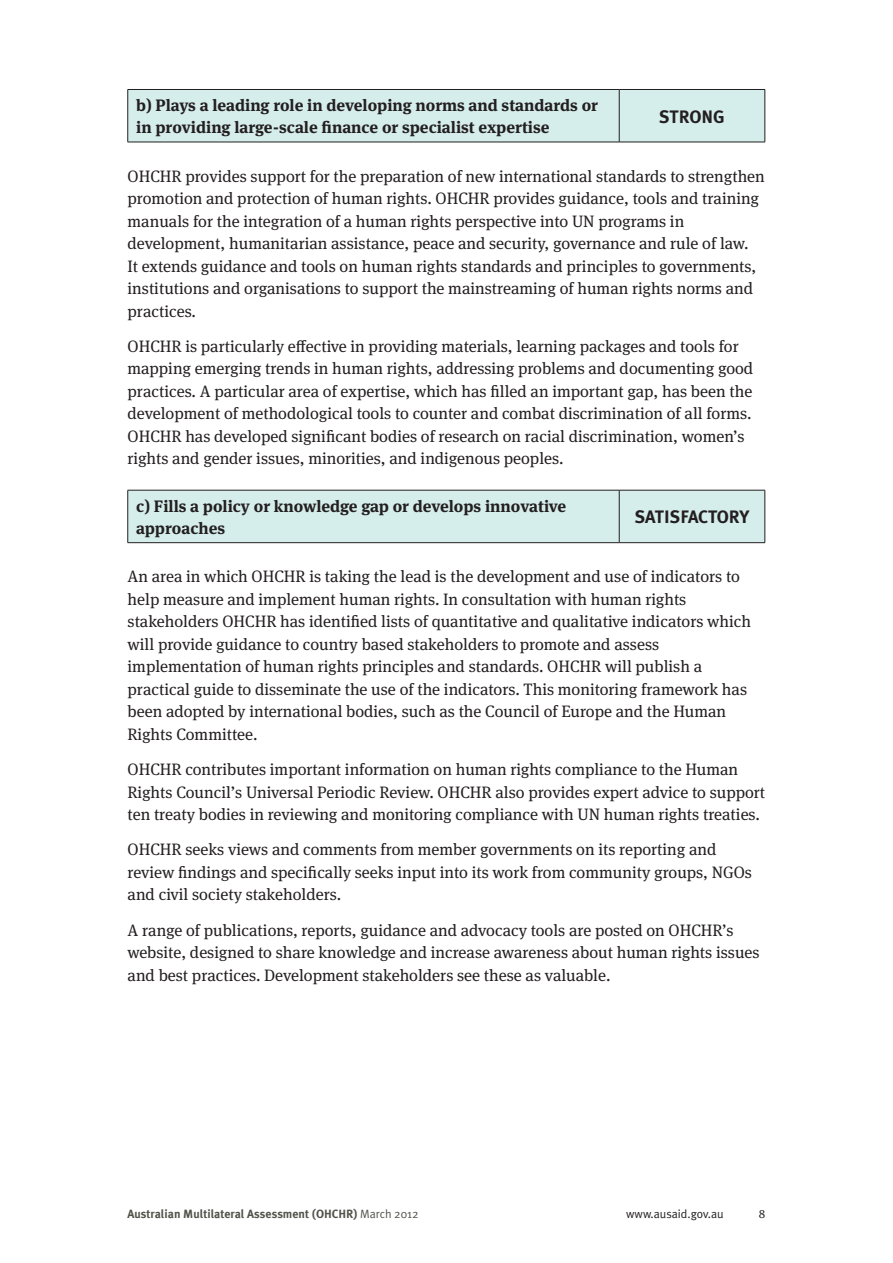
<style>
.page{position:relative;width:893px;height:1263px;background:#fff}
.page>*{position:absolute;margin:0;border:0;box-sizing:border-box;transform-origin:0 0}
._08bbbb_RIGHT_COLUMN{font:700 18px "Meta Plus";color:#231f20}
._04__BODY_TEXT{font:16.5px/22.5px "Meta Serif OT";color:#231f20}
._04__BODY_TEXT-2{font:700 16.5px/22.5px "Meta Serif OT";color:#231f20}
.t1{font:700 12px "Meta Plus";color:#53534a}
.t2{font:12px "Meta Plus Normal";color:#231f20}
.t3{font:12px "Meta Serif OT";color:#231f20}
.s1{font-family:"Meta Plus Normal";font-weight:400}
</style>
<div class="page">
<div style="left:128px;top:90px;width:637px;height:52px;background:#d5edeb"></div>
<hr style="left:128px;top:89px;width:491px;height:1px;background:#231f20">
<hr style="left:619px;top:89px;width:146px;height:1px;background:#231f20">
<hr style="left:619px;top:90px;width:1px;height:52px;background:#231f20">
<hr style="left:128px;top:142px;width:491px;height:1px;background:#231f20">
<hr style="left:619px;top:142px;width:146px;height:1px;background:#231f20">
<hr style="left:127px;top:90px;width:1px;height:52px;background:#231f20">
<hr style="left:765px;top:90px;width:1px;height:52px;background:#231f20">
<div style="left:128px;top:491px;width:637px;height:51px;background:#d5edeb"></div>
<hr style="left:128px;top:490px;width:491px;height:1px;background:#231f20">
<hr style="left:619px;top:490px;width:146px;height:1px;background:#231f20">
<hr style="left:619px;top:490px;width:1px;height:52px;background:#231f20">
<hr style="left:128px;top:542px;width:491px;height:1px;background:#231f20">
<hr style="left:619px;top:542px;width:146px;height:1px;background:#231f20">
<hr style="left:127px;top:490px;width:1px;height:52px;background:#231f20">
<hr style="left:765px;top:490px;width:1px;height:52px;background:#231f20">
<p class="_04__BODY_TEXT-2" style="left:136px;top:94px;width:463px">b) Plays a leading role in developing norms and standards or in providing large-scale finance or specialist expertise</p>
<p class="_08bbbb_RIGHT_COLUMN" style="left:659px;top:106px;width:67px">STRONG</p>
<p class="_04__BODY_TEXT" style="left:128px;top:165px;width:639px">OHCHR provides support for the preparation of new international standards to strengthen promotion and protection of human rights. OHCHR provides guidance, tools and training manuals for the integration of a human rights perspective into UN programs in development, humanitarian assistance, peace and security, governance and rule of law.<br>It extends guidance and tools on human rights standards and principles to governments, institutions and organisations to support the mainstreaming of human rights norms and practices.</p>
<p class="_04__BODY_TEXT" style="left:128px;top:335px;width:627px">OHCHR is particularly effective in providing materials, learning packages and tools for mapping emerging trends in human rights, addressing problems and documenting good practices. A particular area of expertise, which has filled an important gap, has been the development of methodological tools to counter and combat discrimination of all forms.<br>OHCHR has developed significant bodies of research on racial discrimination, women’s rights and gender issues, minorities, and indigenous peoples.</p>
<p class="_04__BODY_TEXT-2" style="left:136px;top:495px;width:431px">c) Fills a policy or knowledge gap or develops innovative approaches</p>
<p class="_08bbbb_RIGHT_COLUMN" style="left:635px;top:507px;width:116px">SATISFACTORY</p>
<p class="_04__BODY_TEXT" style="left:128px;top:566px;width:625px">An area in which OHCHR is taking the lead is the development and use of indicators to help measure and implement human rights. In consultation with human rights stakeholders OHCHR has identified lists of quantitative and qualitative indicators which will provide guidance to country based stakeholders to promote and assess implementation of human rights principles and standards. OHCHR will publish a practical guide to disseminate the use of the indicators. This monitoring framework has been adopted by international bodies, such as the Council of Europe and the Human Rights Committee.</p>
<p class="_04__BODY_TEXT" style="left:128px;top:758px;width:639px">OHCHR contributes important information on human rights compliance to the Human<br>Rights Council’s Universal Periodic Review. OHCHR also provides expert advice to support ten treaty bodies in reviewing and monitoring compliance with UN human rights treaties.</p>
<p class="_04__BODY_TEXT" style="left:128px;top:839px;width:626px">OHCHR seeks views and comments from member governments on its reporting and review findings and specifically seeks input into its work from community groups, NGOs and civil society stakeholders.</p>
<p class="_04__BODY_TEXT" style="left:128px;top:919px;width:634px">A range of publications, reports, guidance and advocacy tools are posted on OHCHR’s website, designed to share knowledge and increase awareness about human rights issues and best practices. Development stakeholders see these as valuable.</p>
<p class="t1" style="left:128px;top:1207px;width:292px">Australian Multilateral Assessment (OHCHR) <span class="s1">March 2012</span></p>
<p class="t2" style="left:626px;top:1207px;width:99px">www.ausaid.gov.au</p>
<p class="t3" style="left:759px;top:1207px;width:8px">8</p>
</div>
